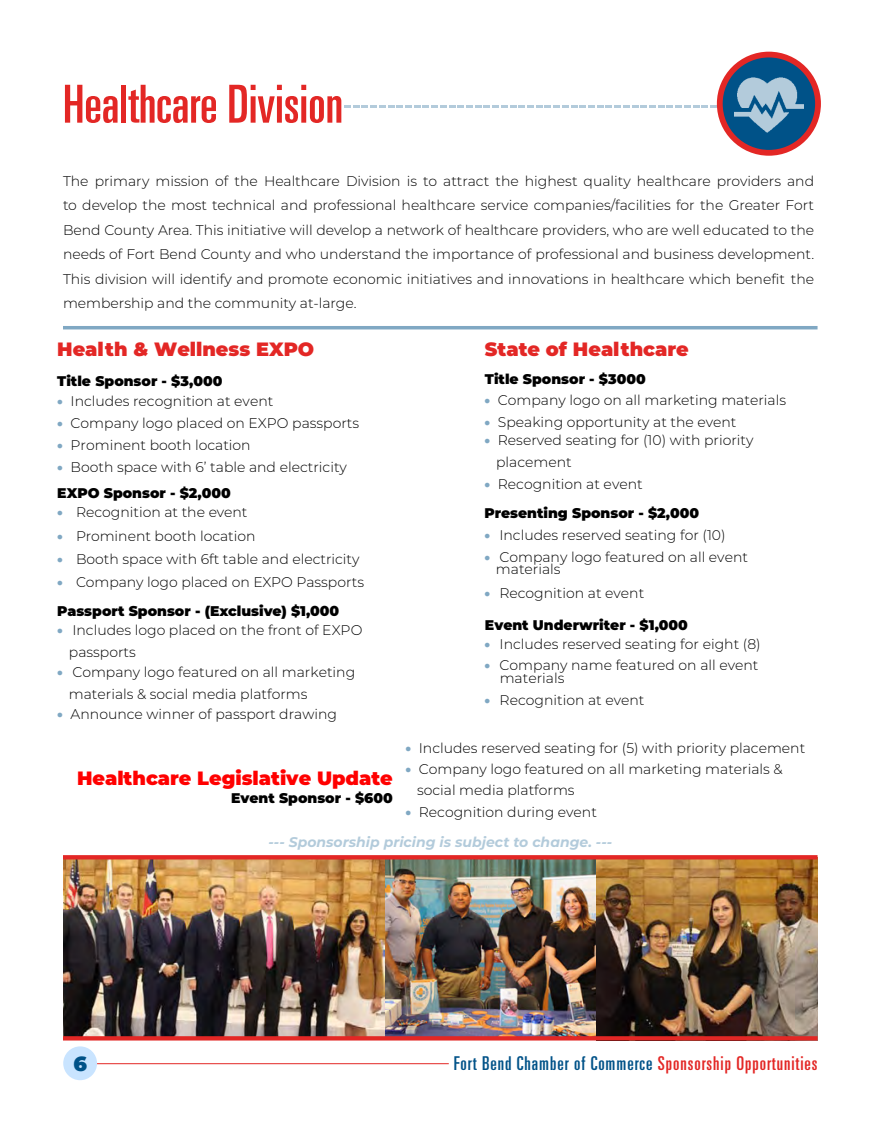
<style>
.page{position:relative;width:882px;height:1134px;background:#fff}
.page>*{position:absolute;margin:0;border:0;box-sizing:border-box;transform-origin:0 0}
.t1{font:300 ultra-condensed 52.5px "Univers";color:#b3cbdb}
.t2{font:900 20.47px "Montserrat";color:#005288}
.t3{font:900 19.25px "Montserrat";color:#e32725}
.t4{font:900 19.25px "Montserrat";color:#f00}
.t5{font:ultra-condensed 19.07px "Univers";letter-spacing:.05em;color:#005288}
.t6{font:300 14px/24.5px "Montserrat";color:#000}
.t7{font:900 14px "Montserrat";color:#000}
.t8{font:italic 700 14px "Montserrat";color:#b3cbdb}
.s1{font-weight:400;color:#e32725}
.s2{font-weight:900;color:#80a8c3}
.s3{color:#e32725}
</style>
<div class="page">
<div style="left:63px;top:1046px;width:34px;height:34px;background:#c9e4ff;border-radius:50%"></div>
<hr style="left:97px;top:1063px;width:352px;height:1px;background:#e32725">
<svg style="left:720px;top:55px;width:98px;height:98px;background:#214c7a"></svg>
<div style="left:717px;top:52px;width:104px;height:104px;border:6px solid #e32725;border-radius:50%"></div>
<img style="left:735px;top:78px;width:68px;height:54px">
<hr style="left:63px;top:326px;width:755px;height:3px;background:#80a8c3">
<img style="left:385px;top:859px;width:212px;height:177px">
<img style="left:63px;top:859px;width:322px;height:177px">
<img style="left:597px;top:859px;width:221px;height:177px">
<svg style="left:63px;top:855px;width:755px;height:4px;background:#e32d2c"></svg>
<div style="left:63px;top:1036px;width:755px;height:5px;background:#e32725"></div>
<p class="t1" style="left:63px;top:77px;width:665px"><span class="s1">Healthcare Division</span>--------------------------------------------</p>
<p class="t6" style="left:63px;top:168px;width:753px;text-align:justify">The primary mission of the Healthcare Division is to attract the highest quality healthcare providers and to develop the most technical and professional healthcare service companies/facilities for the Greater Fort Bend County Area. This initiative will develop a network of healthcare providers, who are well educated to the needs of Fort Bend County and who understand the importance of professional and business development.<br>This division will identify and promote economic initiatives and innovations in healthcare which benefit the membership and the community at-large.</p>
<h3 class="t3" style="left:57px;top:334px;width:259px">Health &amp; Wellness EXPO</h3>
<p class="t7" style="left:57px;top:371px;width:167px">Title Sponsor - $3,000</p>
<p class="t6" style="left:57px;top:389px;width:218px"><span class="s2">•</span> Includes recognition at event</p>
<p class="t6" style="left:57px;top:410px;width:303px"><span class="s2">•</span> Company logo placed on EXPO passports</p>
<p class="t6" style="left:57px;top:432px;width:195px"><span class="s2">•</span> Prominent booth location</p>
<p class="t6" style="left:57px;top:454px;width:291px"><span class="s2">•</span> Booth space with 6’ table and electricity</p>
<p class="t7" style="left:57px;top:482px;width:175px">EXPO Sponsor - $2,000</p>
<p class="t6" style="left:57px;top:500px;width:192px"><span class="s2">•</span> Recognition at the event</p>
<p class="t6" style="left:57px;top:523px;width:200px"><span class="s2">•</span> Prominent booth location</p>
<p class="t6" style="left:57px;top:546px;width:304px"><span class="s2">•</span> Booth space with 6ft table and electricity</p>
<p class="t6" style="left:57px;top:569px;width:308px"><span class="s2">•</span> Company logo placed on EXPO Passports</p>
<p class="t7" style="left:57px;top:601px;width:283px">Passport Sponsor - (Exclusive) $1,000</p>
<p class="t6" style="left:69px;top:618px;width:295px;line-height:21.9px;text-indent:-12px"><span class="s2">•</span> Includes logo placed on the front of EXPO passports</p>
<p class="t6" style="left:69px;top:661px;width:288px;line-height:21.7px;text-indent:-12px"><span class="s2">•</span> Company logo featured on all marketing materials &amp; social media platforms</p>
<p class="t6" style="left:57px;top:702px;width:281px"><span class="s2">•</span> Announce winner of passport drawing</p>
<h3 class="t4" style="left:77px;top:763px;width:317px">Healthcare Legislative Update</h3>
<p class="t7" style="left:231px;top:787px;width:163px">Event Sponsor - $600</p>
<p class="t3" style="left:485px;top:334px;width:205px">State of Healthcare</p>
<p class="t7" style="left:485px;top:368px;width:162px">Title Sponsor - $3000</p>
<p class="t6" style="left:485px;top:387px;width:303px"><span class="s2">•</span> Company logo on all marketing materials</p>
<p class="t6" style="left:485px;top:409px;width:254px"><span class="s2">•</span> Speaking opportunity at the event</p>
<p class="t6" style="left:496px;top:429px;width:259px;line-height:21.9px;text-indent:-12px"><span class="s2">•</span> Reserved seating for (10) with priority placement</p>
<p class="t6" style="left:485px;top:471px;width:160px"><span class="s2">•</span> Recognition at event</p>
<p class="t7" style="left:484px;top:502px;width:216px">Presenting Sponsor - $2,000</p>
<p class="t6" style="left:484px;top:522px;width:243px"><span class="s2">•</span> Includes reserved seating for (10)</p>
<p class="t6" style="left:496px;top:551px;width:254px;line-height:11.4px;text-indent:-12px"><span class="s2">•</span> Company logo featured on all event materials</p>
<p class="t6" style="left:484px;top:580px;width:161px"><span class="s2">•</span> Recognition at event</p>
<p class="t7" style="left:485px;top:615px;width:205px">Event Underwriter - $1,000</p>
<p class="t6" style="left:485px;top:632px;width:278px"><span class="s2">•</span> Includes reserved seating for eight (8)</p>
<p class="t6" style="left:500px;top:657px;width:260px;line-height:13.7px;text-indent:-15px"><span class="s2">•</span> Company name featured on all event materials</p>
<p class="t6" style="left:485px;top:687px;width:161px"><span class="s2">•</span> Recognition at event</p>
<p class="t6" style="left:405px;top:735px;width:401px"><span class="s2">•</span> Includes reserved seating for (5) with priority placement</p>
<p class="t6" style="left:417px;top:757px;width:367px;line-height:21.7px;text-indent:-12px"><span class="s2">•</span> Company logo featured on all marketing materials &amp; social media platforms</p>
<p class="t6" style="left:405px;top:800px;width:193px"><span class="s2">•</span> Recognition during event</p>
<p class="t8" style="left:268px;top:832px;width:345px">--- Sponsorship pricing is subject to change. ---</p>
<h2 class="t2" style="left:73px;top:1048px;width:15px">6</h2>
<h3 class="t5" style="left:454px;top:1053px;width:365px">Fort Bend Chamber of Commerce <span class="s3">Sponsorship Opportunities</span></h3>
</div>
